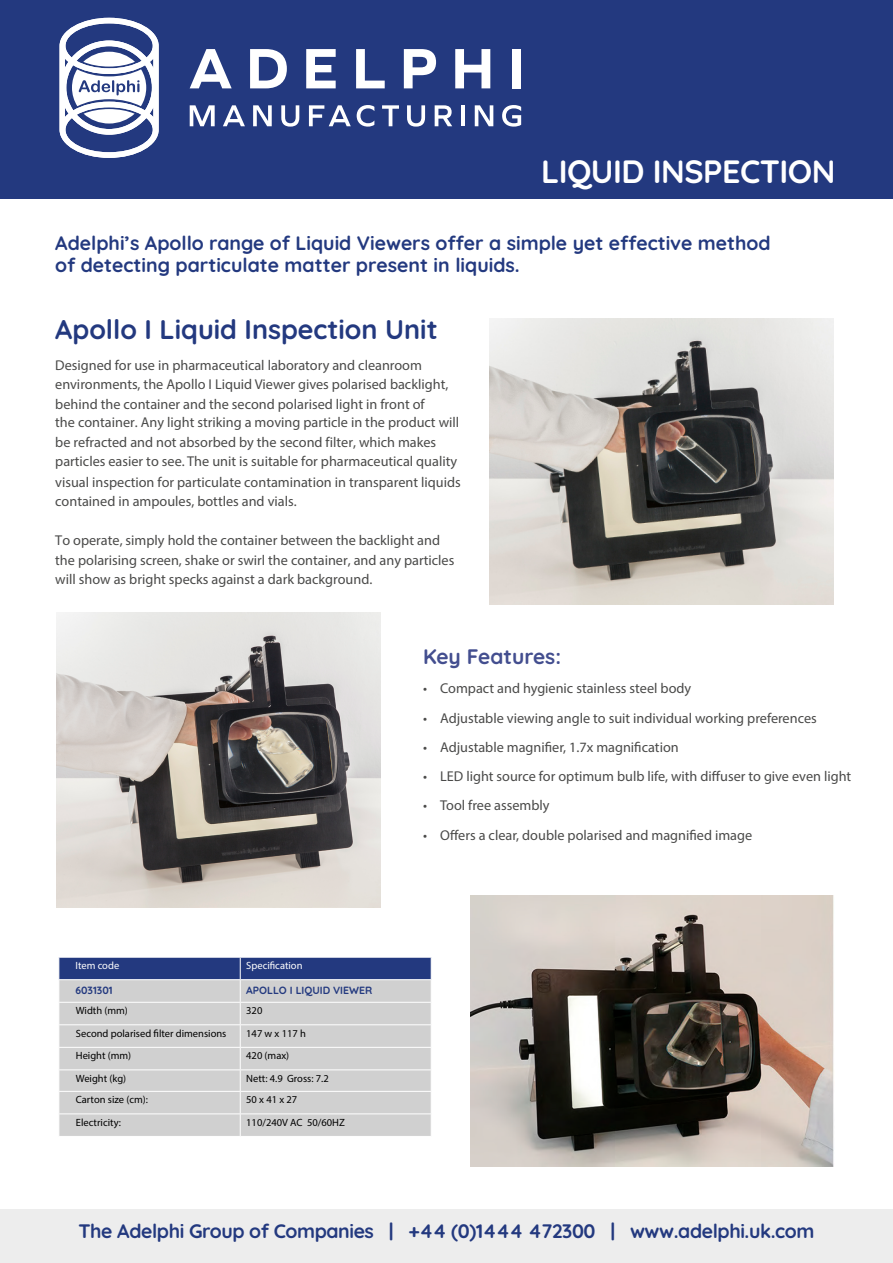
<style>
.page{position:relative;width:893px;height:1263px;background:#fff}
.page>*{position:absolute;margin:0;border:0;box-sizing:border-box;transform-origin:0 0}
.t1{font:700 32.25px "Quicksand";letter-spacing:-.015em;color:#fff}
.t2{font:700 27px "Quicksand";color:#23397f}
.t3{font:700 21px "Quicksand";color:#434e8f}
.t4{font:700 19.5px/21.8px "Quicksand";color:#23397f}
.t5{font:700 19.5px "Quicksand";letter-spacing:-.02em;color:#23397f}
.t6{font:14.25px/19.5px "Myriad Pro";color:#4a4a49}
.t7{font:10.5px "Myriad Pro";color:#000}
.t8{font:700 10.5px "Quicksand";color:#23397f}
.t9{font:10.5px "Myriad Pro";color:#fff}
</style>
<div class="page">
<svg style="left:58px;top:957px;width:374px;height:179px;background:#bec0c8"></svg>
<img style="left:489px;top:319px;width:344px;height:286px">
<img style="left:56px;top:612px;width:325px;height:296px">
<div style="left:0;top:0;width:893px;height:199px;background:#23397f"></div>
<div style="left:0;top:1210px;width:893px;height:53px;background:#ededed"></div>
<svg style="left:60px;top:18px;width:99px;height:140px"></svg>
<svg style="left:190px;top:49px;width:42px;height:39px"></svg>
<svg style="left:250px;top:49px;width:37px;height:39px"></svg>
<svg style="left:306px;top:49px;width:30px;height:39px"></svg>
<svg style="left:356px;top:49px;width:29px;height:39px"></svg>
<svg style="left:404px;top:49px;width:32px;height:39px"></svg>
<svg style="left:455px;top:49px;width:35px;height:39px"></svg>
<div style="left:512px;top:49px;width:9px;height:39px;background:#fff"></div>
<svg style="left:190px;top:105px;width:25px;height:21px"></svg>
<svg style="left:223px;top:105px;width:22px;height:21px"></svg>
<svg style="left:253px;top:105px;width:19px;height:21px"></svg>
<svg style="left:281px;top:105px;width:18px;height:22px"></svg>
<svg style="left:309px;top:105px;width:42px;height:21px"></svg>
<svg style="left:357px;top:105px;width:17px;height:22px"></svg>
<svg style="left:382px;top:105px;width:17px;height:21px"></svg>
<svg style="left:407px;top:105px;width:18px;height:22px"></svg>
<svg style="left:435px;top:105px;width:17px;height:21px"></svg>
<hr style="left:461px;top:105px;width:4px;height:21px;background:#fff">
<svg style="left:475px;top:105px;width:18px;height:21px"></svg>
<svg style="left:502px;top:105px;width:19px;height:22px"></svg>
<img style="left:470px;top:895px;width:364px;height:271px">
<h1 class="t1" style="left:541px;top:147px;width:296px">LIQUID INSPECTION</h1>
<h3 class="t4" style="left:55px;top:230px;width:717px">Adelphi’s Apollo range of Liquid Viewers offer a simple yet effective method of detecting particulate matter present in liquids.</h3>
<h2 class="t2" style="left:55px;top:308px;width:384px">Apollo I Liquid Inspection Unit</h2>
<p class="t6" style="left:55px;top:355px;width:407px">Designed for use in pharmaceutical laboratory and cleanroom environments, the Apollo I Liquid Viewer gives polarised backlight, behind the container and the second polarised light in front of<br>the container. Any light striking a moving particle in the product will be refracted and not absorbed by the second filter, which makes particles easier to see. The unit is suitable for pharmaceutical quality visual inspection for particulate contamination in transparent liquids contained in ampoules, bottles and vials.</p>
<p class="t6" style="left:55px;top:530px;width:401px">To operate, simply hold the container between the backlight and the polarising screen, shake or swirl the container, and any particles will show as bright specks against a dark background.</p>
<p class="t9" style="left:75px;top:959px;width:45px">Item code</p>
<p class="t9" style="left:246px;top:959px;width:58px">Specification</p>
<p class="t8" style="left:75px;top:982px;width:39px">6031301</p>
<p class="t8" style="left:246px;top:982px;width:128px">APOLLO I LIQUID VIEWER</p>
<p class="t7" style="left:76px;top:1004px;width:54px">Width (mm)</p>
<p class="t7" style="left:246px;top:1004px;width:18px">320</p>
<p class="t7" style="left:76px;top:1027px;width:152px">Second polarised filter dimensions</p>
<p class="t7" style="left:246px;top:1027px;width:61px">147 w x 117 h</p>
<p class="t7" style="left:76px;top:1049px;width:57px">Height (mm)</p>
<p class="t7" style="left:246px;top:1049px;width:45px">420 (max)</p>
<p class="t7" style="left:76px;top:1072px;width:52px">Weight (kg)</p>
<p class="t7" style="left:246px;top:1072px;width:84px">Nett: 4.9 Gross: 7.2</p>
<p class="t7" style="left:76px;top:1093px;width:74px">Carton size (cm):</p>
<p class="t7" style="left:246px;top:1093px;width:52px">50 x 41 x 27</p>
<p class="t7" style="left:76px;top:1116px;width:47px">Electricity:</p>
<p class="t7" style="left:246px;top:1116px;width:100px">110/240V AC 50/60HZ</p>
<h3 class="t3" style="left:423px;top:640px;width:140px">Key Features:</h3>
<p class="t6" style="left:423px;top:679px;width:270px">• Compact and hygienic stainless steel body</p>
<p class="t6" style="left:423px;top:708px;width:395px">• Adjustable viewing angle to suit individual working preferences</p>
<p class="t6" style="left:423px;top:737px;width:257px">• Adjustable magnifier, 1.7x magnification</p>
<p class="t6" style="left:423px;top:766px;width:430px">• LED light source for optimum bulb life, with diffuser to give even light</p>
<p class="t6" style="left:423px;top:796px;width:128px">• Tool free assembly</p>
<p class="t6" style="left:423px;top:825px;width:331px">• Offers a clear, double polarised and magnified image</p>
<h3 class="t5" style="left:78px;top:1216px;width:737px">The Adelphi Group of Companies | +44 (0)1444 472300 | www.adelphi.uk.com</h3>
</div>
